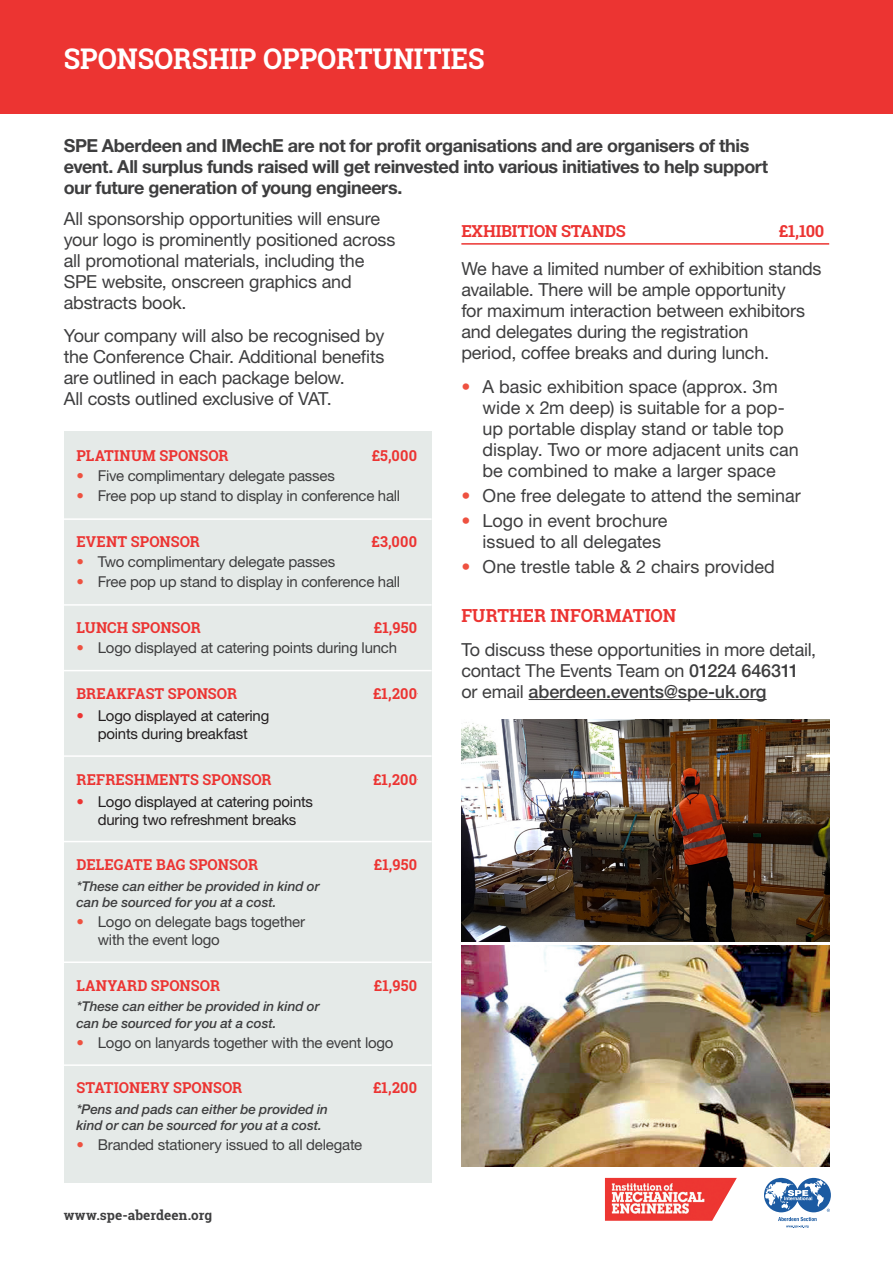
<style>
.page{position:relative;width:893px;height:1263px;background:#fff}
.page>*{position:absolute;margin:0;border:0;box-sizing:border-box;transform-origin:0 0}
.t1{font:700 28.5px "Roboto Slab";color:#fff;scale:.95 1}
.Body{font:18px/21px "Helvetica Neue LT Pro";letter-spacing:-.01em;color:#3e3e3f}
.t2{font:700 18px/21px "Helvetica Neue LT Pro";letter-spacing:-.025em;color:#3e3e3f}
.Blue_Sub_Sub_Header{font:700 18px "Roboto Slab";letter-spacing:.005em;color:#ec3432}
.Blue_Sub_Header_with{font:700 16.5px "Roboto Slab";letter-spacing:-.015em;color:#ec3432}
.t3{font:15px/18px "Helvetica Neue LT Pro";letter-spacing:-.015em;color:#3e3e3f}
.Blue_Sub_Sub_Header-2{font:700 15px "Roboto Slab";letter-spacing:.01em;color:#ec3432}
.t4{font:15px/18px "Helvetica Neue LT Pro";letter-spacing:-.015em;color:#231f20;text-align:center}
.Body-2{font:italic 500 13.5px/16.2px "Helvetica Neue LT Pro";letter-spacing:-.005em;color:#3e3e3f}
.t5{font:700 13.5px "Roboto Slab";letter-spacing:.005em;color:#3e3e3f}
.s1{color:#ee5140}
.s2{font-weight:500}
.s3{color:#ec3432}
</style>
<div class="page">
<img style="left:461px;top:945px;width:368px;height:221px">
<img style="left:461px;top:720px;width:368px;height:221px">
<div style="left:0;top:0;width:893px;height:114px;background:#ec3432"></div>
<div style="left:64px;top:432px;width:368px;height:751px;background:#e5eae8"></div>
<hr style="left:64px;top:518px;width:368px;height:2px;background:#fff">
<hr style="left:64px;top:604px;width:368px;height:2px;background:#fff">
<hr style="left:64px;top:670px;width:368px;height:1px;background:#fff">
<hr style="left:64px;top:755px;width:368px;height:2px;background:#fff">
<hr style="left:64px;top:841px;width:368px;height:1px;background:#fff">
<hr style="left:64px;top:961px;width:368px;height:2px;background:#fff">
<hr style="left:64px;top:1064px;width:368px;height:2px;background:#fff">
<hr style="left:461px;top:243px;width:368px;height:2px;background:#ec3432">
<hr style="left:529px;top:699px;width:238px;height:1px;background:#3e3e3f">
<svg style="left:764px;top:1178px;width:67px;height:50px"></svg>
<img style="left:605px;top:1178px;width:132px;height:43px">
<p class="t1" style="left:64px;top:39px;width:444px">SPONSORSHIP OPPORTUNITIES</p>
<p class="t2" style="left:64px;top:135px;width:706px">SPE Aberdeen and IMechE are not for profit organisations and are organisers of this event. All surplus funds raised will get reinvested into various initiatives to help support our future generation of young engineers.</p>
<p class="Body" style="left:64px;top:208px;width:333px">All sponsorship opportunities will ensure your logo is prominently positioned across all promotional materials, including the SPE website, onscreen graphics and abstracts book.</p>
<p class="Body" style="left:64px;top:325px;width:322px">Your company will also be recognised by the Conference Chair. Additional benefits are outlined in each package below.<br>All costs outlined exclusive of VAT.</p>
<p class="Blue_Sub_Header_with" style="left:461px;top:219px;width:166px">EXHIBITION STANDS</p>
<p class="Blue_Sub_Header_with" style="left:779px;top:219px;width:47px">£1,100</p>
<p class="Body" style="left:461px;top:258px;width:362px">We have a limited number of exhibition stands available. There will be ample opportunity<br>for maximum interaction between exhibitors and delegates during the registration<br>period, coffee breaks and during lunch.</p>
<p class="Body" style="left:483px;top:375px;width:318px;text-indent:-21px"><span class="s1">•</span> A basic exhibition space (approx. 3m wide x 2m deep) is suitable for a pop&shy;up portable display stand or table top display. Two or more adjacent units can be combined to make a larger space</p>
<p class="Body" style="left:461px;top:485px;width:341px"><span class="s1">•</span> One free delegate to attend the seminar</p>
<p class="Body" style="left:483px;top:510px;width:186px;text-indent:-21px"><span class="s1">•</span> Logo in event brochure issued to all delegates</p>
<p class="Body" style="left:461px;top:556px;width:315px"><span class="s1">•</span> One trestle table &amp; 2 chairs provided</p>
<p class="Blue_Sub_Sub_Header" style="left:461px;top:603px;width:216px">FURTHER INFORMATION</p>
<p class="Body" style="left:461px;top:638px;width:356px">To discuss these opportunities in more detail, contact The Events Team on <span class="s2">01224 646311 </span>or email <span class="s2">aberdeen.events@spe-uk.org</span></p>
<p class="Blue_Sub_Sub_Header-2" style="left:77px;top:445px;width:154px">PLATINUM SPONSOR</p>
<p class="Blue_Sub_Sub_Header-2" style="left:372px;top:445px;width:47px">£5,000</p>
<p class="t3" style="left:77px;top:467px;width:260px"><span class="s1">•</span> Five complimentary delegate passes</p>
<p class="t3" style="left:77px;top:487px;width:325px"><span class="s1">•</span> Free pop up stand to display in conference hall</p>
<p class="Blue_Sub_Sub_Header-2" style="left:77px;top:531px;width:125px">EVENT SPONSOR</p>
<p class="Blue_Sub_Sub_Header-2" style="left:371px;top:531px;width:47px">£3,000</p>
<p class="t3" style="left:77px;top:552px;width:260px"><span class="s1">•</span> Two complimentary delegate passes</p>
<p class="t3" style="left:77px;top:573px;width:325px"><span class="s1">•</span> Free pop up stand to display in conference hall</p>
<p class="Blue_Sub_Sub_Header-2" style="left:77px;top:617px;width:126px">LUNCH SPONSOR</p>
<p class="Blue_Sub_Sub_Header-2" style="left:374px;top:617px;width:45px">£1,950</p>
<p class="t3" style="left:77px;top:638px;width:322px"><span class="s1">•</span> Logo displayed at catering points during lunch</p>
<p class="Blue_Sub_Sub_Header-2" style="left:77px;top:683px;width:162px">BREAKFAST SPONSOR</p>
<p class="Blue_Sub_Sub_Header-2" style="left:373px;top:683px;width:46px">£1,200</p>
<p class="t4" style="left:77px;top:706px;width:194px"><span class="s3">•</span> Logo displayed at catering points during breakfast</p>
<p class="Blue_Sub_Sub_Header-2" style="left:77px;top:769px;width:197px">REFRESHMENTS SPONSOR</p>
<p class="Blue_Sub_Sub_Header-2" style="left:373px;top:769px;width:46px">£1,200</p>
<p class="t4" style="left:77px;top:792px;width:238px"><span class="s3">•</span> Logo displayed at catering points during two refreshment breaks</p>
<p class="Blue_Sub_Sub_Header-2" style="left:77px;top:855px;width:183px">DELEGATE BAG SPONSOR</p>
<p class="Blue_Sub_Sub_Header-2" style="left:374px;top:855px;width:45px">£1,950</p>
<p class="Body-2" style="left:77px;top:878px;width:245px">*These can either be provided in kind or can be sourced for you at a cost.</p>
<p class="t3" style="left:98px;top:913px;width:209px;text-indent:-21px"><span class="s1">•</span> Logo on delegate bags together with the event logo</p>
<p class="Blue_Sub_Sub_Header-2" style="left:77px;top:975px;width:145px">LANYARD SPONSOR</p>
<p class="Blue_Sub_Sub_Header-2" style="left:374px;top:975px;width:45px">£1,950</p>
<p class="Body-2" style="left:77px;top:998px;width:245px">*These can either be provided in kind or can be sourced for you at a cost.</p>
<p class="t3" style="left:77px;top:1033px;width:319px"><span class="s1">•</span> Logo on lanyards together with the event logo</p>
<p class="Blue_Sub_Sub_Header-2" style="left:77px;top:1077px;width:167px">STATIONERY SPONSOR</p>
<p class="Blue_Sub_Sub_Header-2" style="left:373px;top:1077px;width:46px">£1,200</p>
<p class="Body-2" style="left:77px;top:1101px;width:253px">*Pens and pads can either be provided in kind or can be sourced for you at a cost.</p>
<p class="t3" style="left:77px;top:1135px;width:287px"><span class="s1">•</span> Branded stationery issued to all delegate</p>
<p class="t5" style="left:64px;top:1206px;width:150px">www.spe-aberdeen.org</p>
</div>
